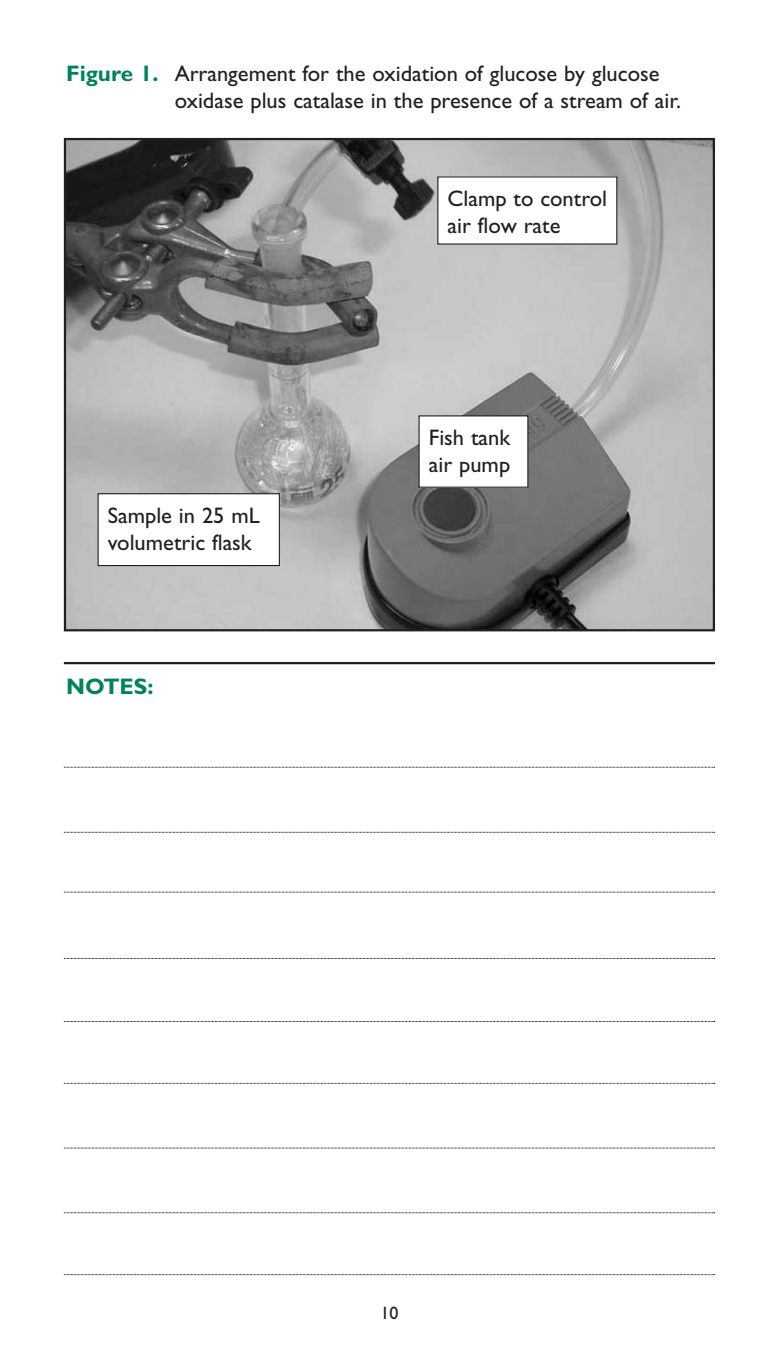
<style>
.page{position:relative;width:777px;height:1350px;background:#fff}
.page>*{position:absolute;margin:0;border:0;box-sizing:border-box;transform-origin:0 0}
.t1{font:22.5px/27px "Gill Sans";color:#231f20}
.t2{font:700 22.5px "Gill Sans";color:#008457}
.t3{font:18px "Gill Sans";color:#231f20}
.s1{font-weight:700;color:#008457}
</style>
<div class="page">
<img style="left:67px;top:141px;width:644px;height:487px">
<div style="left:64px;top:138px;width:650px;height:493px;border:2px solid #231f20"></div>
<div style="left:98px;top:494px;width:181px;height:72px;background:#fff"></div>
<div style="left:97px;top:493px;width:183px;height:73px;border:1px solid #231f20"></div>
<div style="left:437px;top:177px;width:179px;height:67px;background:#fff"></div>
<div style="left:419px;top:416px;width:108px;height:71px;background:#fff"></div>
<div style="left:418px;top:415px;width:110px;height:73px;border:1px solid #231f20"></div>
<hr style="left:64px;top:662px;width:650px;height:2px;background:#231f20">
<svg style="left:64px;top:767px;width:650px;height:1px"></svg>
<svg style="left:64px;top:1212px;width:650px;height:1px"></svg>
<svg style="left:64px;top:1148px;width:650px;height:1px"></svg>
<svg style="left:64px;top:1083px;width:650px;height:1px"></svg>
<svg style="left:64px;top:1021px;width:650px;height:1px"></svg>
<svg style="left:64px;top:958px;width:650px;height:1px"></svg>
<svg style="left:64px;top:892px;width:650px;height:1px"></svg>
<svg style="left:64px;top:832px;width:650px;height:1px"></svg>
<svg style="left:64px;top:1274px;width:650px;height:1px"></svg>
<p class="t1" style="left:175px;top:63px;width:507px;text-indent:-109px"><span class="s1">Figure 1.</span> Arrangement for the oxidation of glucose by glucose oxidase plus catalase in the presence of a stream of air.</p>
<p class="t1" style="left:447px;top:187px;width:161px">Clamp to control air flow rate</p>
<p class="t1" style="left:108px;top:504px;width:153px">Sample in 25 mL volumetric flask</p>
<p class="t2" style="left:66px;top:678px;width:89px">NOTES:</p>
<p class="t1" style="left:428px;top:426px;width:83px">Fish tank air pump</p>
<p class="t3" style="left:380px;top:1306px;width:19px">10</p>
</div>
